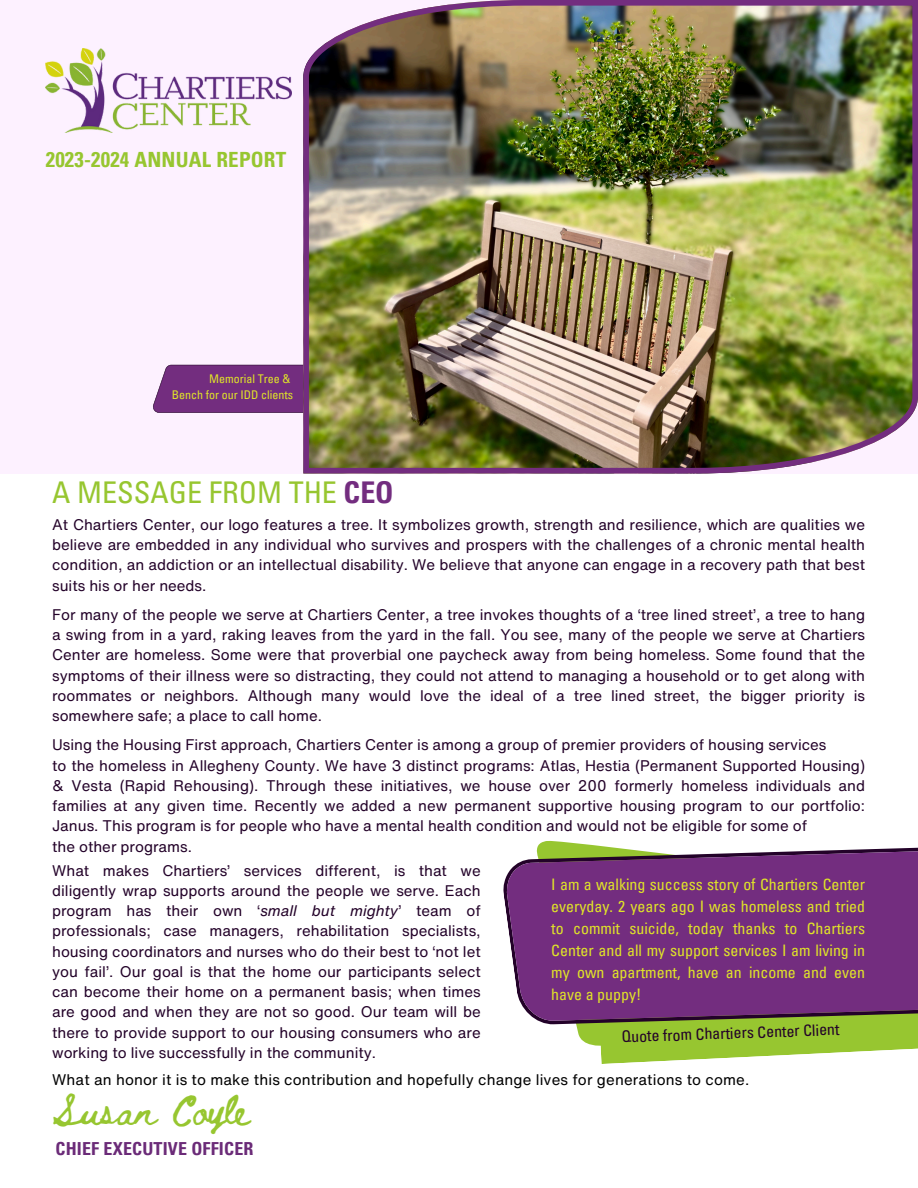
<style>
.page{position:relative;width:918px;height:1188px;background:#fff}
.page>*{position:absolute;margin:0;border:0;box-sizing:border-box;transform-origin:0 0}
.t1{font:condensed 30px "Univers LT Pro";color:#97c630}
.t2{font:30px "Beth Ellen";color:#97c630}
.t3{font:700 condensed 21px "Univers LT Pro";letter-spacing:.01em;color:#97c630}
.t4{font:700 condensed 18px "Univers LT Pro";letter-spacing:.01em;color:#6b2b78}
.t5{font:condensed 15.9px/21.9px "Univers LT Pro";color:#dfe429;text-align:justify}
.t6{font:condensed 15.9px "Univers LT Pro";color:#230229}
.t7{font:15px/20.2px "Helvetica Now Text";color:#230229;text-align:justify}
.t8{font:15px "Helvetica Now Text";letter-spacing:.01em;color:#000}
.t9{font:condensed 12px "Univers LT Pro";color:#dfe429}
.s1{font-weight:700;color:#732d7f}
.s2{font-style:italic}
</style>
<div class="page">
<div style="left:0;top:0;width:917px;height:473px;background:#fdf1ff"></div>
<img style="left:46px;top:48px;width:245px;height:85px">
<svg style="left:153px;top:365px;width:150px;height:48px"></svg>
<img style="left:303px;top:0;width:615px;height:473px">
<svg style="left:503px;top:840px;width:415px;height:224px;fill:#732d7f"></svg>
<h5 class="t3" style="left:46px;top:152px;width:242px">2023-2024 ANNUAL REPORT</h5>
<h5 class="t9" style="left:209px;top:374px;width:83px">Memorial Tree &amp;</h5>
<h5 class="t9" style="left:172px;top:390px;width:123px">Bench for our IDD clients</h5>
<h1 class="t1" style="left:52px;top:482px;width:343px">A MESSAGE FROM THE <span class="s1">CEO</span></h1>
<h3 class="t7" style="left:52px;top:514px;width:815px">At Chartiers Center, our logo features a tree. It symbolizes growth, strength and resilience, which are qualities we believe are embedded in any individual who survives and prospers with the challenges of a chronic mental health condition, an addiction or an intellectual disability. We believe that anyone can engage in a recovery path that best suits his or her needs.</h3>
<p class="t7" style="left:52px;top:604px;width:815px">For many of the people we serve at Chartiers Center, a tree invokes thoughts of a ‘tree lined street’, a tree to hang a swing from in a yard, raking leaves from the yard in the fall. You see, many of the people we serve at Chartiers Center are homeless. Some were that proverbial one paycheck away from being homeless. Some found that the symptoms of their illness were so distracting, they could not attend to managing a household or to get along with roommates or neighbors. Although many would love the ideal of a tree lined street, the bigger priority is somewhere safe; a place to call home.</p>
<p class="t7" style="left:52px;top:735px;width:815px;text-align:left">Using the Housing First approach, Chartiers Center is among a group of premier providers of housing services<br>to the homeless in Allegheny County. We have 3 distinct programs: Atlas, Hestia (Permanent Supported Housing) &amp; Vesta (Rapid Rehousing). Through these initiatives, we house over 200 formerly homeless individuals and families at any given time. Recently we added a new permanent supportive housing program to our portfolio:<br>Janus. This program is for people who have a mental health condition and would not be eligible for some of<br>the other programs.</p>
<p class="t7" style="left:52px;top:860px;width:430px">What makes Chartiers’ services different, is that we diligently wrap supports around the people we serve. Each program has their own ‘<span class="s2">small but mighty</span>’ team of professionals; case managers, rehabilitation specialists, housing coordinators and nurses who do their best to ‘not let you fail’. Our goal is that the home our participants select can become their home on a permanent basis; when times are good and when they are not so good. Our team will be there to provide support to our housing consumers who are working to live successfully in the community.</p>
<p class="t5" style="left:551px;top:876px;width:315px">I am a walking success story of Chartiers Center everyday. 2 years ago I was homeless and tried to commit suicide, today thanks to Chartiers Center and all my support services I am living in my own apartment, have an income and even have a puppy!</p>
<h5 class="t6" style="left:621px;top:1031px;width:220px;rotate:-2deg">Quote from Chartiers Center Client</h5>
<h5 class="t8" style="left:52px;top:1068px;width:699px">What an honor it is to make this contribution and hopefully change lives for generations to come.</h5>
<h5 class="t2" style="left:52px;top:1096px;width:199px">Susan Coyle</h5>
<h5 class="t4" style="left:56px;top:1142px;width:199px">CHIEF EXECUTIVE OFFICER</h5>
</div>
